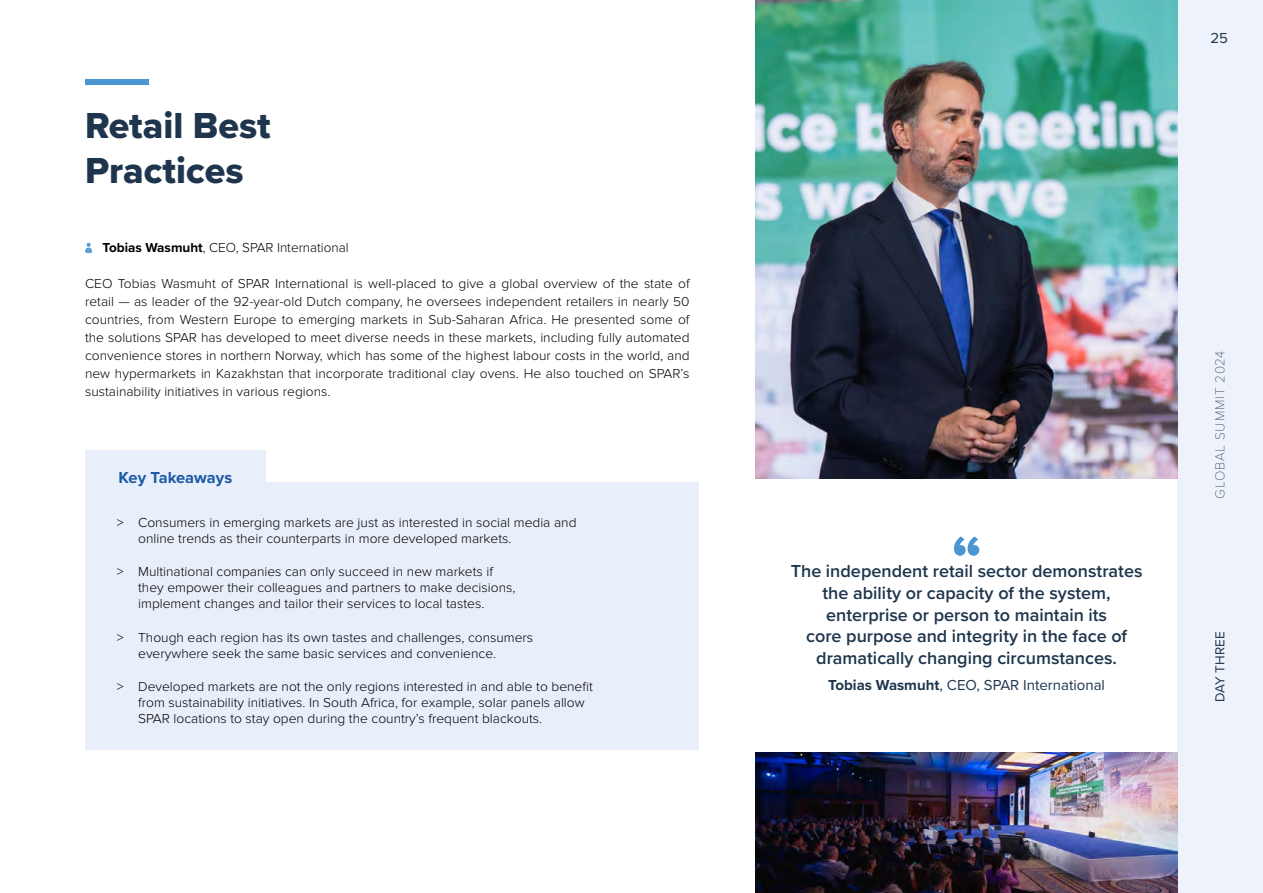
<style>
.page{position:relative;width:1263px;height:893px;background:#fff}
.page>*{position:absolute;margin:0;border:0;box-sizing:border-box;transform-origin:0 0}
.t1{font:37.5px/45px "Proxima Nova Extrabld";color:#1e354d}
.t2{font:600 18px/21.6px "Proxima Nova";color:#1e354d;text-align:center}
.t3{font:700 16.5px "Proxima Nova";color:#1c59a5}
.t4{font:15px "Proxima Nova";color:#1e354d}
.t5{font:300 13.5px/16.2px "Proxima Nova";color:#000}
.t6{font:100 13.5px "Proxima Nova T";letter-spacing:.065em;color:#1e354d}
.t7{font:13.5px "Proxima Nova";letter-spacing:.01em;color:#1e354d}
.s1{font-weight:700}
</style>
<div class="page">
<div style="left:1178px;top:0;width:85px;height:893px;background:#eef3fb"></div>
<img style="left:755px;top:0;width:423px;height:478px">
<img style="left:755px;top:753px;width:423px;height:140px">
<div style="left:85px;top:482px;width:613px;height:87px;background:#e8effa"></div>
<div style="left:85px;top:531px;width:613px;height:104px;background:#e8effa"></div>
<div style="left:85px;top:597px;width:613px;height:87px;background:#e8effa"></div>
<div style="left:85px;top:646px;width:613px;height:104px;background:#e8effa"></div>
<div style="left:85px;top:450px;width:181px;height:52px;background:#e8effa"></div>
<svg style="left:85px;top:243px;width:7px;height:10px"></svg>
<div style="left:85px;top:79px;width:64px;height:6px;background:#4a96d2"></div>
<svg style="left:954px;top:536px;width:25px;height:20px"></svg>
<h1 class="t1" style="left:85px;top:103px;width:187px">Retail Best<br>Practices</h1>
<p class="t5" style="left:103px;top:240px;width:248px"><span class="s1">Tobias Wasmuht</span>, CEO, SPAR International</p>
<p class="t5" style="left:85px;top:275px;width:606px;line-height:18px;text-align:justify">CEO Tobias Wasmuht of SPAR International is well-placed to give a global overview of the state of retail — as leader of the 92-year-old Dutch company, he oversees independent retailers in nearly 50 countries, from Western Europe to emerging markets in Sub-Saharan Africa. He presented some of the solutions SPAR has developed to meet diverse needs in these markets, including fully automated convenience stores in northern Norway, which has some of the highest labour costs in the world, and new hypermarkets in Kazakhstan that incorporate traditional clay ovens. He also touched on SPAR’s sustainability initiatives in various regions.</p>
<p class="t3" style="left:119px;top:465px;width:115px">Key Takeaways</p>
<p class="t5" style="left:138px;top:514px;width:440px;text-indent:-21px">&gt; Consumers in emerging markets are just as interested in social media and online trends as their counterparts in more developed markets.</p>
<p class="t5" style="left:138px;top:564px;width:379px;text-indent:-21px">&gt; Multinational companies can only succeed in new markets if they empower their colleagues and partners to make decisions, implement changes and tailor their services to local tastes.</p>
<p class="t5" style="left:138px;top:629px;width:396px;text-indent:-21px">&gt; Though each region has its own tastes and challenges, consumers everywhere seek the same basic services and convenience.</p>
<p class="t5" style="left:138px;top:679px;width:456px;text-indent:-21px">&gt; Developed markets are not the only regions interested in and able to benefit from sustainability initiatives. In South Africa, for example, solar panels allow<br>SPAR locations to stay open during the country’s frequent blackouts.</p>
<p class="t4" style="left:1210px;top:26px;width:19px">25</p>
<h2 class="t2" style="left:791px;top:560px;width:353px">The independent retail sector demonstrates the ability or capacity of the system, enterprise or person to maintain its<br>core purpose and integrity in the face of dramatically changing circumstances.</h2>
<p class="t4" style="left:828px;top:674px;width:278px"><span class="s1">Tobias Wasmuht</span>, CEO, SPAR International</p>
<p class="t6" style="left:1210px;top:499px;width:150px;rotate:-90deg">GLOBAL SUMMIT 2024</p>
<p class="t7" style="left:1210px;top:702px;width:72px;rotate:-90deg">DAY THREE</p>
</div>
